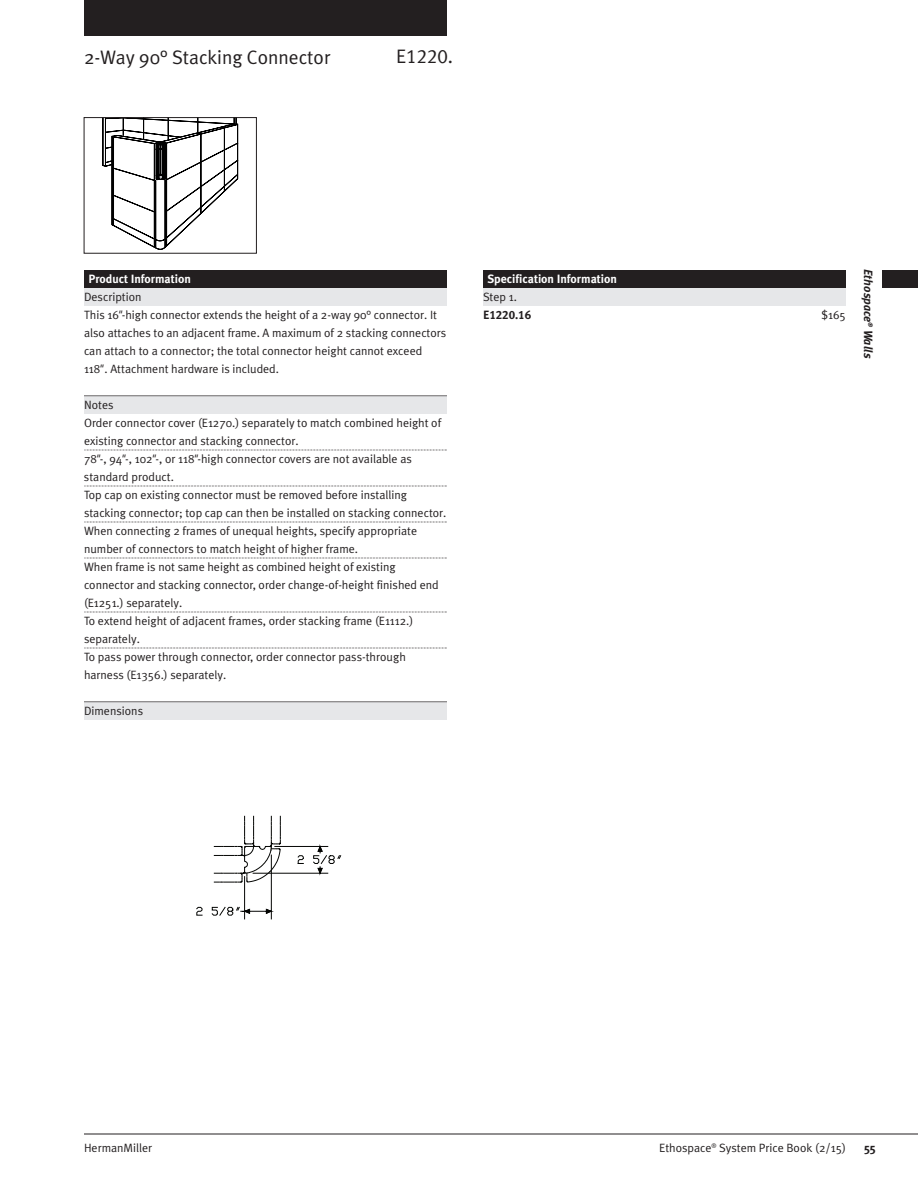
<style>
.page{position:relative;width:918px;height:1188px;background:#fff}
.page>*{position:absolute;margin:0;border:0;box-sizing:border-box;transform-origin:0 0}
.t1{font:19.5px "Meta HM";color:#231f20}
.t2{font:19.5px "Meta Caps HM";color:#231f20}
.t3{font:12px/18px "Meta HM";color:#231f20}
.t4{font:700 12px "Meta HM";color:#fff}
.t5{font:italic 700 12px "Meta HM";color:#231f20}
.t6{font:700 12px "Meta Caps HM";color:#231f20}
.t7{font:700 12px "Meta HM";color:#231f20}
.s1{font-style:italic}
</style>
<div class="page">
<div style="left:84px;top:270px;width:363px;height:18px;background:#231f20"></div>
<div style="left:84px;top:288px;width:363px;height:18px;background:#e6e7e9"></div>
<div style="left:84px;top:396px;width:363px;height:18px;background:#e6e7e9"></div>
<svg style="left:84px;top:450px;width:363px;height:1px"></svg>
<svg style="left:84px;top:486px;width:363px;height:1px"></svg>
<svg style="left:84px;top:522px;width:363px;height:1px"></svg>
<svg style="left:84px;top:558px;width:363px;height:1px"></svg>
<svg style="left:84px;top:612px;width:363px;height:1px"></svg>
<svg style="left:84px;top:648px;width:363px;height:1px"></svg>
<div style="left:84px;top:702px;width:363px;height:18px;background:#e6e7e9"></div>
<div style="left:483px;top:270px;width:363px;height:18px;background:#231f20"></div>
<div style="left:483px;top:288px;width:363px;height:18px;background:#e6e7e9"></div>
<hr style="left:244px;top:877px;width:1px;height:42px;background:#040503">
<hr style="left:253px;top:873px;width:75px;height:1px;background:#040503">
<hr style="left:275px;top:846px;width:53px;height:1px;background:#040503">
<hr style="left:271px;top:855px;width:1px;height:64px;background:#040503">
<svg style="left:196px;top:907px;width:6px;height:9px"></svg>
<svg style="left:212px;top:907px;width:61px;height:9px"></svg>
<svg style="left:298px;top:855px;width:6px;height:9px"></svg>
<svg style="left:313px;top:845px;width:28px;height:30px"></svg>
<svg style="left:214px;top:816px;width:67px;height:67px"></svg>
<div style="left:84px;top:0;width:363px;height:36px;background:#231f20"></div>
<svg style="left:103px;top:119px;width:135px;height:131px"></svg>
<hr style="left:155px;top:181px;width:1px;height:67px;background:#000">
<hr style="left:165px;top:180px;width:1px;height:67px;background:#000">
<div style="left:84px;top:117px;width:173px;height:136px;border:1px solid #231f20"></div>
<hr style="left:84px;top:1134px;width:834px;height:1px;background:#231f20">
<div style="left:882px;top:270px;width:36px;height:18px;background:#231f20"></div>
<h1 class="t1" style="left:84px;top:49px;width:248px">2-Way 90° Stacking Connector</h1>
<h1 class="t2" style="left:396px;top:46px;width:58px">E1220.</h1>
<p class="t4" style="left:88px;top:272px;width:104px">Product Information</p>
<p class="t3" style="left:84px;top:288px;width:364px">Description<br>This 16<span class="s1">"</span>-high connector extends the height of a 2-way 90° connector. It also attaches to an adjacent frame. A maximum of 2 stacking connectors can attach to a connector; the total connector height cannot exceed 118<span class="s1">"</span>. Attachment hardware is included.</p>
<p class="t3" style="left:84px;top:396px;width:364px">Notes<br>Order connector cover (E1270.) separately to match combined height of existing connector and stacking connector.<br>78<span class="s1">"</span>-, 94<span class="s1">"</span>-, 102<span class="s1">"</span>-, or 118<span class="s1">"</span>-high connector covers are not available as standard product.<br>Top cap on existing connector must be removed before installing stacking connector; top cap can then be installed on stacking connector.<br>When connecting 2 frames of unequal heights, specify appropriate number of connectors to match height of higher frame.<br>When frame is not same height as combined height of existing connector and stacking connector, order change-of-height finished end (E1251.) separately.<br>To extend height of adjacent frames, order stacking frame (E1112.) separately.<br>To pass power through connector, order connector pass-through harness (E1356.) separately.</p>
<p class="t3" style="left:84px;top:702px;width:61px">Dimensions</p>
<p class="t4" style="left:488px;top:272px;width:131px">Specification Information</p>
<p class="t3" style="left:483px;top:288px;width:35px">Step 1.</p>
<p class="t6" style="left:483px;top:308px;width:50px">E1220.16</p>
<p class="t3" style="left:822px;top:306px;width:26px">$165</p>
<p class="t5" style="left:875px;top:269px;width:91px;rotate:90deg">Ethospace® Walls</p>
<p class="t3" style="left:84px;top:1139px;width:70px">HermanMiller</p>
<p class="t3" style="left:659px;top:1139px;width:188px">Ethospace® System Price Book (2/15)</p>
<p class="t7" style="left:864px;top:1141px;width:13px">55</p>
</div>
